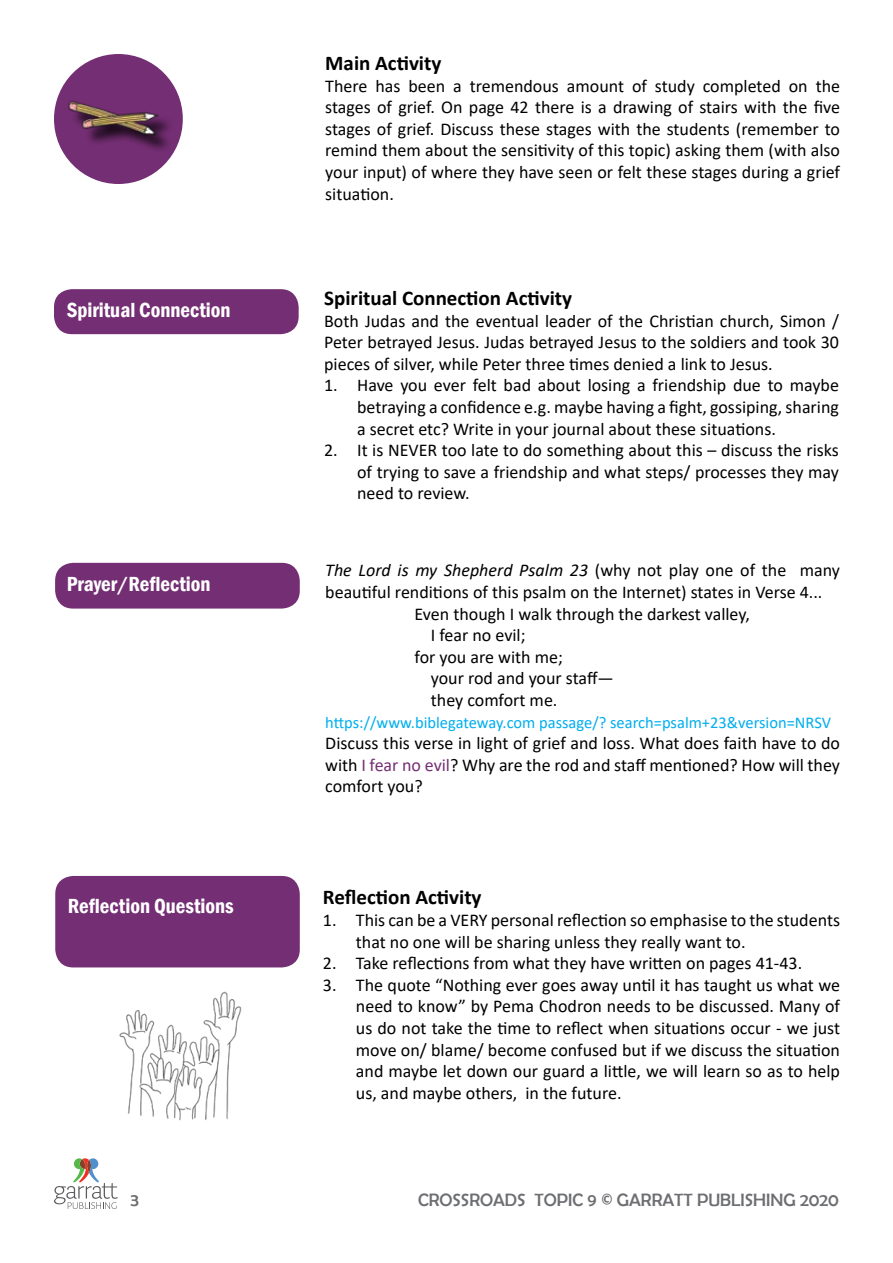
<style>
.page{position:relative;width:893px;height:1263px;background:#fff}
.page>*{position:absolute;margin:0;border:0;box-sizing:border-box;transform-origin:0 0}
.t1{font:700 21px "Calibri";color:#000}
.t2{font:600 condensed 21px "Franklin Gothic";color:#fff}
.t3{font:18px/21.6px "Calibri";color:#000;text-align:justify}
.t4{font:italic 18px "Calibri";color:#000}
.t5{font:18px "Berlin Sans FB";color:#6d6e71}
.t6{font:16.5px "Calibri";color:#00aeef}
.s1{font-style:normal}
.s2{color:#742e73}
</style>
<div class="page">
<svg style="left:54px;top:1158px;width:64px;height:51px"></svg>
<div style="left:54px;top:289px;width:245px;height:45px;background:#742e73;border-radius:18px"></div>
<div style="left:55px;top:563px;width:245px;height:46px;background:#742e73;border-radius:18px"></div>
<div style="left:54px;top:54px;width:129px;height:130px;background:#742e73;border-radius:50%"></div>
<img style="left:60px;top:79px;width:117px;height:80px">
<div style="left:55px;top:876px;width:245px;height:91px;background:#742e73;border-radius:18px"></div>
<img style="left:119px;top:991px;width:123px;height:129px">
<p class="t2" style="left:67px;top:296px;width:165px">Spiritual Connection</p>
<p class="t2" style="left:67px;top:570px;width:145px">Prayer/Reflection</p>
<p class="t2" style="left:68px;top:892px;width:167px">Reflection Questions</p>
<p class="t1" style="left:325px;top:48px;width:118px">Main Activity</p>
<p class="t3" style="left:325px;top:74px;width:516px">There has been a tremendous amount of study completed on the stages of grief. On page 42 there is a drawing of stairs with the five stages of grief. Discuss these stages with the students (remember to remind them about the sensitivity of this topic) asking them (with also your input) of where they have seen or felt these stages during a grief situation.</p>
<p class="t1" style="left:324px;top:283px;width:249px">Spiritual Connection Activity</p>
<p class="t3" style="left:324px;top:309px;width:516px">Both Judas and the eventual leader of the Christian church, Simon / Peter betrayed Jesus. Judas betrayed Jesus to the soldiers and took 30 pieces of silver, while Peter three times denied a link to Jesus.</p>
<p class="t3" style="left:357px;top:374px;width:483px;text-indent:-33px">1. Have you ever felt bad about losing a friendship due to maybe betraying a confidence e.g. maybe having a fight, gossiping, sharing a secret etc? Write in your journal about these situations.</p>
<p class="t3" style="left:357px;top:439px;width:483px;text-indent:-33px">2. It is NEVER too late to do something about this – discuss the risks of trying to save a friendship and what steps/ processes they may need to review.</p>
<p class="t4" style="left:325px;top:558px;width:516px">The Lord is my Shepherd Psalm 23 <span class="s1">(why not play one of the many</span></p>
<p class="t3" style="left:325px;top:581px;width:499px">beautiful renditions of this psalm on the Internet) states in Verse 4...</p>
<p class="t3" style="left:415px;top:602px;width:337px">Even though I walk through the darkest valley,</p>
<p class="t3" style="left:431px;top:624px;width:96px">I fear no evil;</p>
<p class="t3" style="left:415px;top:645px;width:150px">for you are with me;</p>
<p class="t3" style="left:431px;top:667px;width:185px">your rod and your staff—</p>
<p class="t3" style="left:431px;top:689px;width:128px">they comfort me.</p>
<p class="t6" style="left:325px;top:711px;width:507px">https://www.biblegateway.com passage/? search=psalm+23&amp;version=NRSV</p>
<p class="t3" style="left:325px;top:732px;width:516px">Discuss this verse in light of grief and loss. What does faith have to do with <span class="s2">I fear no evil</span>? Why are the rod and staff mentioned? How will they comfort you?</p>
<p class="t1" style="left:323px;top:883px;width:160px">Reflection Activity</p>
<p class="t3" style="left:356px;top:909px;width:486px;text-indent:-33px">1. This can be a VERY personal reflection so emphasise to the students that no one will be sharing unless they really want to.</p>
<p class="t3" style="left:323px;top:952px;width:481px">2. Take reflections from what they have written on pages 41-43.</p>
<p class="t3" style="left:356px;top:974px;width:486px;text-indent:-33px">3. The quote “Nothing ever goes away until it has taught us what we need to know” by Pema Chodron needs to be discussed. Many of us do not take the time to reflect when situations occur - we just move on/ blame/ become confused but if we discuss the situation and maybe let down our guard a little, we will learn so as to help us, and maybe others, in the future.</p>
<p class="t5" style="left:131px;top:1190px;width:10px">3</p>
<p class="t5" style="left:418px;top:1190px;width:422px">CROSSROADS TOPIC 9 © GARRATT PUBLISHING 2020</p>
</div>
